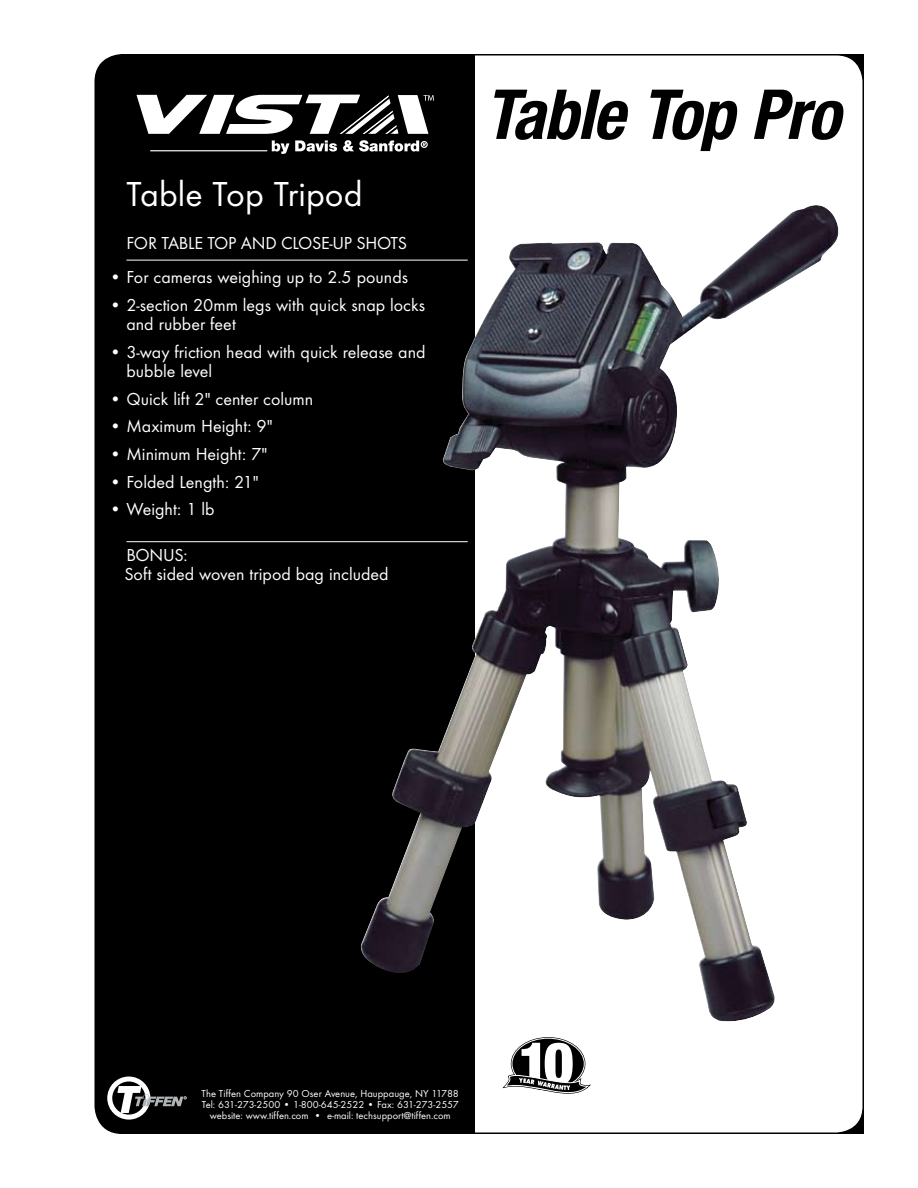
<style>
.page{position:relative;width:918px;height:1188px;background:#fff}
.page>*{position:absolute;margin:0;border:0;box-sizing:border-box;transform-origin:0 0}
.t1{font:italic 700 condensed 69px "Helvetica Neue";letter-spacing:-.015em;color:#000}
.t2{font:36px "Futura T";letter-spacing:-.035em;color:#fff}
.t3{font:18px/19.5px "Futura T";color:#fff}
.t4{font:10.5px/11.2px "Futura T";color:#fff;text-align:center}
</style>
<div class="page">
<div style="left:95px;top:55px;width:768px;height:1078px;background:#000;border-radius:27px"></div>
<div style="left:418px;top:55px;width:445px;height:1078px;background:#fff;border-radius:27px"></div>
<div style="left:404px;top:54px;width:70px;height:1080px;background:#000"></div>
<hr style="left:126px;top:260px;width:342px;height:1px;background:#fff">
<hr style="left:126px;top:541px;width:342px;height:1px;background:#fff">
<div style="left:107px;top:1077px;width:43px;height:43px;border:5px solid #fff;border-radius:50%"></div>
<svg style="left:117px;top:1086px;width:70px;height:27px"></svg>
<svg style="left:512px;top:1038px;width:72px;height:51px"></svg>
<svg style="left:503px;top:1043px;width:87px;height:51px"></svg>
<img style="left:358px;top:196px;width:481px;height:828px">
<svg style="left:272px;top:140px;width:17px;height:14px"></svg>
<svg style="left:295px;top:140px;width:42px;height:12px"></svg>
<svg style="left:343px;top:140px;width:85px;height:12px"></svg>
<hr style="left:150px;top:150px;width:117px;height:1px;background:#fff">
<svg style="left:136px;top:94px;width:298px;height:40px"></svg>
<h2 class="t2" style="left:126px;top:173px;width:238px">Table Top Tripod</h2>
<p class="t3" style="left:126px;top:234px;width:282px">for Table top and close-up shots</p>
<p class="t3" style="left:110px;top:267px;width:300px">• For cameras weighing up to 2.5 pounds</p>
<p class="t3" style="left:126px;top:295px;width:300px;text-indent:-17px">• 2-section 20mm legs with quick snap locks and rubber feet</p>
<p class="t3" style="left:126px;top:342px;width:301px;text-indent:-17px">• 3-way friction head with quick release and bubble level</p>
<p class="t3" style="left:109px;top:389px;width:205px">• Quick lift 2" center column</p>
<p class="t3" style="left:109px;top:417px;width:165px">• Maximum Height: 9"</p>
<p class="t3" style="left:109px;top:444px;width:159px">• Minimum Height: 7"</p>
<p class="t3" style="left:109px;top:472px;width:151px">• Folded Length: 21"</p>
<p class="t3" style="left:109px;top:499px;width:107px">• Weight: 1 lb</p>
<p class="t3" style="left:124px;top:545px;width:266px">Bonus:<br>Soft sided woven tripod bag included</p>
<h1 class="t1" style="left:485px;top:73px;width:357px">Table Top Pro</h1>
<p class="t4" style="left:202px;top:1088px;width:259px">The Tiffen Company 90 Oser Avenue, Hauppauge, NY 11788<br>Tel: 631-273-2500 • 1-800-645-2522 • Fax: 631-273-2557 website: www.tiffen.com • e-mail: techsupport@tiffen.com</p>
</div>
